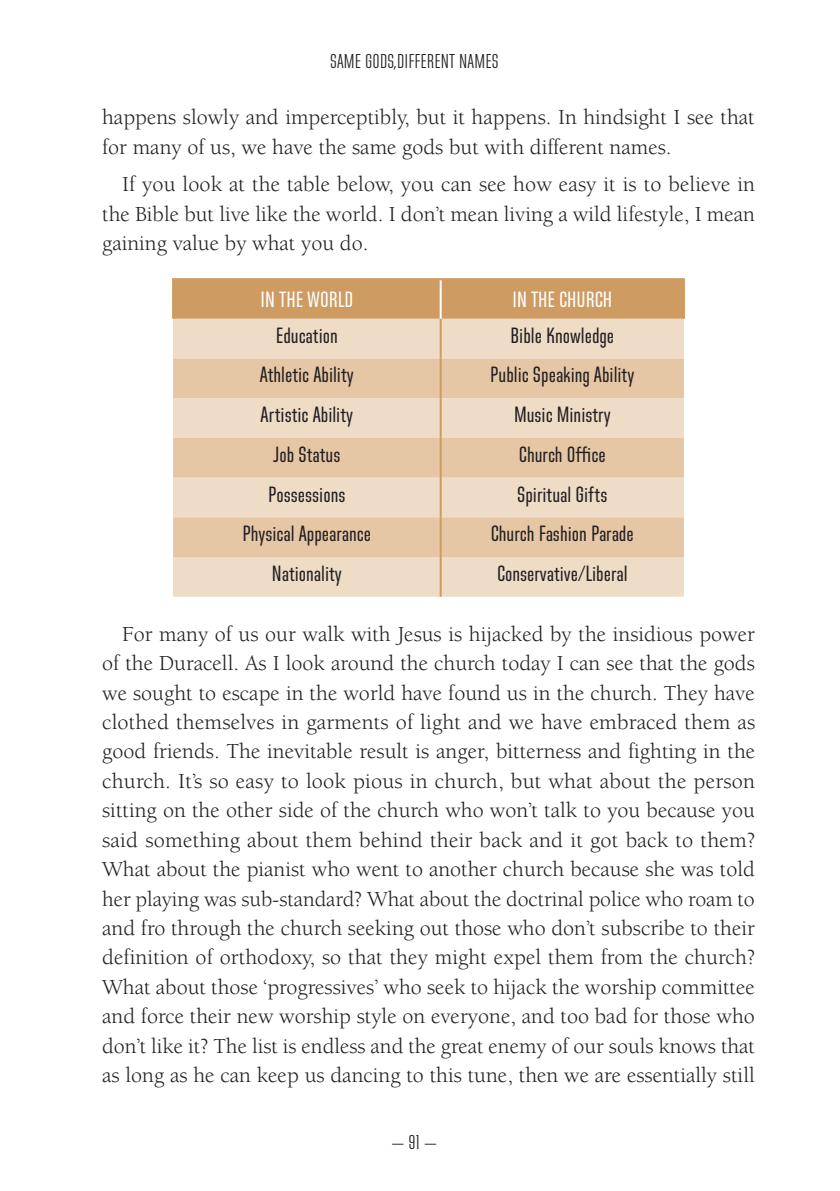
<style>
.page{position:relative;width:840px;height:1191px;background:#fff}
.page>*{position:absolute;margin:0;border:0;box-sizing:border-box;transform-origin:0 0}
.BodyText{font:22px/29.4px "Berkeley";color:#231f20;text-align:justify}
.BodyText-2{font:22px "Directors Gothic 250";color:#231f20}
.BodyText-3{font:22px "Directors Gothic 250";color:#fff}
.t1{font:300 20px "Directors Gothic 250";letter-spacing:.01em;color:#231f20}
</style>
<div class="page">
<div style="left:174px;top:280px;width:508px;height:39px;background:#ce9b63"></div>
<div style="left:173px;top:319px;width:510px;height:278px;background:#eedcc6"></div>
<svg style="left:173px;top:358px;width:510px;height:199px;background:#e9cfb2"></svg>
<hr style="left:439px;top:280px;width:2px;height:39px;background:#fff">
<hr style="left:172px;top:278px;width:268px;height:2px;background:#ce9b63">
<hr style="left:172px;top:280px;width:2px;height:39px;background:#ce9b63">
<hr style="left:440px;top:278px;width:244px;height:2px;background:#ce9b63">
<hr style="left:682px;top:280px;width:2px;height:39px;background:#ce9b63">
<hr style="left:439px;top:319px;width:2px;height:39px;background:#ce9b63">
<hr style="left:439px;top:358px;width:2px;height:40px;background:#ce9b63">
<hr style="left:439px;top:398px;width:2px;height:40px;background:#ce9b63">
<hr style="left:439px;top:438px;width:2px;height:39px;background:#ce9b63">
<hr style="left:439px;top:477px;width:2px;height:40px;background:#ce9b63">
<hr style="left:439px;top:517px;width:2px;height:40px;background:#ce9b63">
<hr style="left:439px;top:557px;width:2px;height:40px;background:#ce9b63">
<p class="t1" style="left:330px;top:51px;width:170px">SAME GODS,DIFFERENT NAMES</p>
<p class="BodyText" style="left:102px;top:103px;width:653px">happens slowly and imperceptibly, but it happens. In hindsight I see that for many of us, we have the same gods but with different names.</p>
<p class="BodyText" style="left:102px;top:170px;width:654px;text-indent:20px">If you look at the table below, you can see how easy it is to believe in the Bible but live like the world. I don’t mean living a wild lifestyle, I mean gaining value by what you do.</p>
<p class="BodyText-3" style="left:260px;top:287px;width:94px">IN THE WORLD</p>
<p class="BodyText-3" style="left:512px;top:287px;width:101px">IN THE CHURCH</p>
<p class="BodyText-2" style="left:276px;top:323px;width:63px">Education</p>
<p class="BodyText-2" style="left:510px;top:323px;width:105px">Bible Knowledge</p>
<p class="BodyText-2" style="left:260px;top:363px;width:95px">Athletic Ability</p>
<p class="BodyText-2" style="left:490px;top:363px;width:145px">Public Speaking Ability</p>
<p class="BodyText-2" style="left:260px;top:403px;width:94px">Artistic Ability</p>
<p class="BodyText-2" style="left:513px;top:403px;width:98px">Music Ministry</p>
<p class="BodyText-2" style="left:273px;top:442px;width:69px">Job Status</p>
<p class="BodyText-2" style="left:518px;top:442px;width:88px">Church Office</p>
<p class="BodyText-2" style="left:268px;top:482px;width:79px">Possessions</p>
<p class="BodyText-2" style="left:517px;top:482px;width:92px">Spiritual Gifts</p>
<p class="BodyText-2" style="left:242px;top:522px;width:130px">Physical Appearance</p>
<p class="BodyText-2" style="left:490px;top:522px;width:144px">Church Fashion Parade</p>
<p class="BodyText-2" style="left:272px;top:561px;width:71px">Nationality</p>
<p class="BodyText-2" style="left:496px;top:561px;width:132px">Conservative/Liberal</p>
<p class="BodyText" style="left:102px;top:619px;width:654px;text-indent:20px">For many of us our walk with Jesus is hijacked by the insidious power of the Duracell. As I look around the church today I can see that the gods we sought to escape in the world have found us in the church. They have clothed themselves in garments of light and we have embraced them as good friends. The inevitable result is anger, bitterness and fighting in the church. It’s so easy to look pious in church, but what about the person sitting on the other side of the church who won’t talk to you because you said something about them behind their back and it got back to them?<br>What about the pianist who went to another church because she was told her playing was sub-standard? What about the doctrinal police who roam to and fro through the church seeking out those who don’t subscribe to their definition of orthodoxy, so that they might expel them from the church?<br>What about those ‘progressives’ who seek to hijack the worship committee and force their new worship style on everyone, and too bad for those who don’t like it? The list is endless and the great enemy of our souls knows that as long as he can keep us dancing to this tune, then we are essentially still</p>
<p class="t1" style="left:391px;top:1131px;width:47px">— 91 —</p>
</div>
